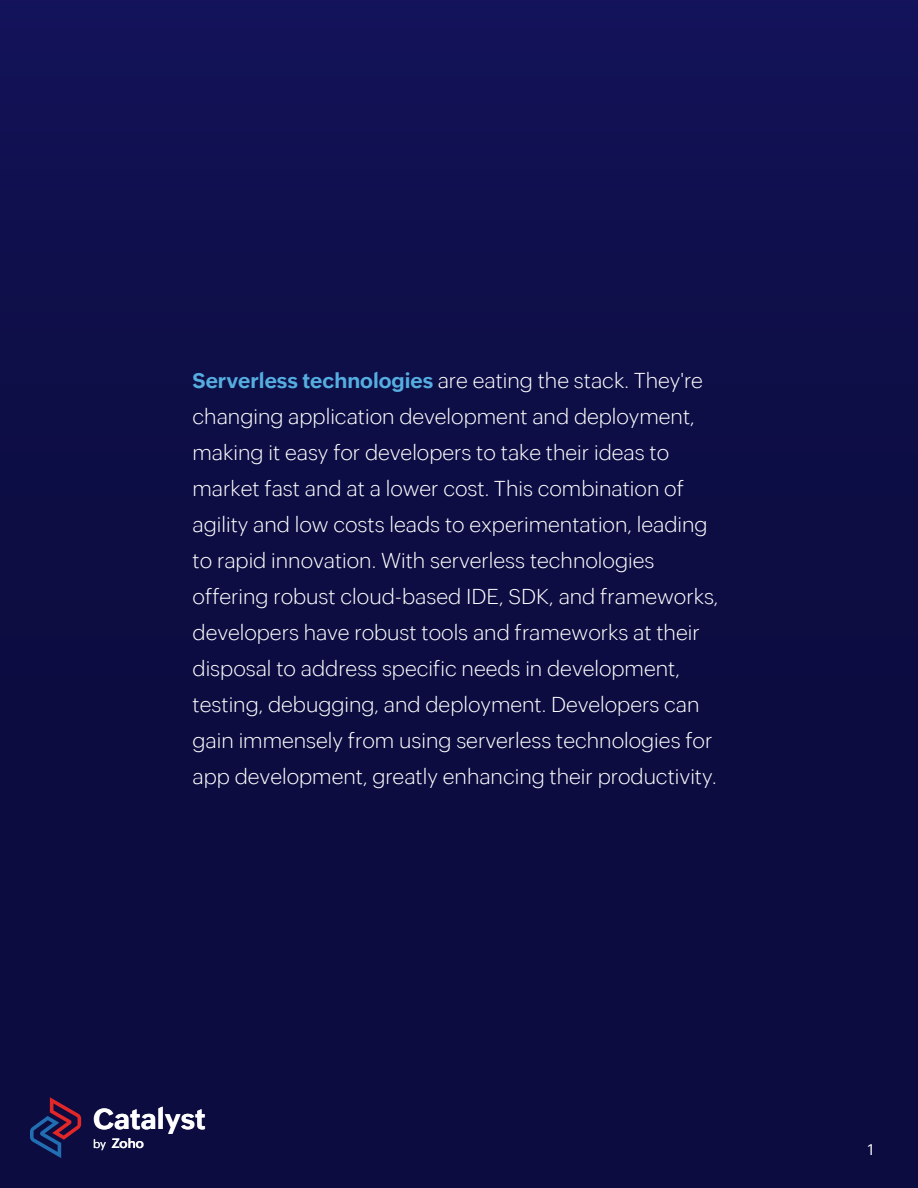
<style>
.page{position:relative;width:918px;height:1188px;background:#fff}
.page>*{position:absolute;margin:0;border:0;box-sizing:border-box;transform-origin:0 0}
.t1{font:700 28.65px "Zoho Puvi";color:#fff}
.t2{font:300 21px/36px "Zoho Puvi";color:#fff}
.t3{font:15px "Zoho Puvi";color:#fff}
.t4{font:600 13.2px "Zoho Puvi";color:#fff}
.s1{font-weight:700;color:#55ade0}
.s2{font-weight:400;font-size:11.4px}
</style>
<div class="page">
<div style="left:0;top:0;width:918px;height:1188px;background:linear-gradient(to bottom,#111152,#0a0b3a)"></div>
<svg style="left:30px;top:1097px;width:51px;height:61px;background:#2c1d4c"></svg>
<p class="t2" style="left:193px;top:361px;width:527px"><span class="s1">Serverless technologies</span> are eating the stack. They're changing application development and deployment, making it easy for developers to take their ideas to market fast and at a lower cost. This combination of agility and low costs leads to experimentation, leading to rapid innovation. With serverless technologies offering robust cloud-based IDE, SDK, and frameworks, developers have robust tools and frameworks at their disposal to address specific needs in development, testing, debugging, and deployment. Developers can gain immensely from using serverless technologies for app development, greatly enhancing their productivity.</p>
<h1 class="t1" style="left:93px;top:1097px;width:114px">Catalyst</h1>
<p class="t4" style="left:93px;top:1133px;width:52px"><span class="s2">by</span> Zoho</p>
<p class="t3" style="left:868px;top:1138px;width:7px">1</p>
</div>
